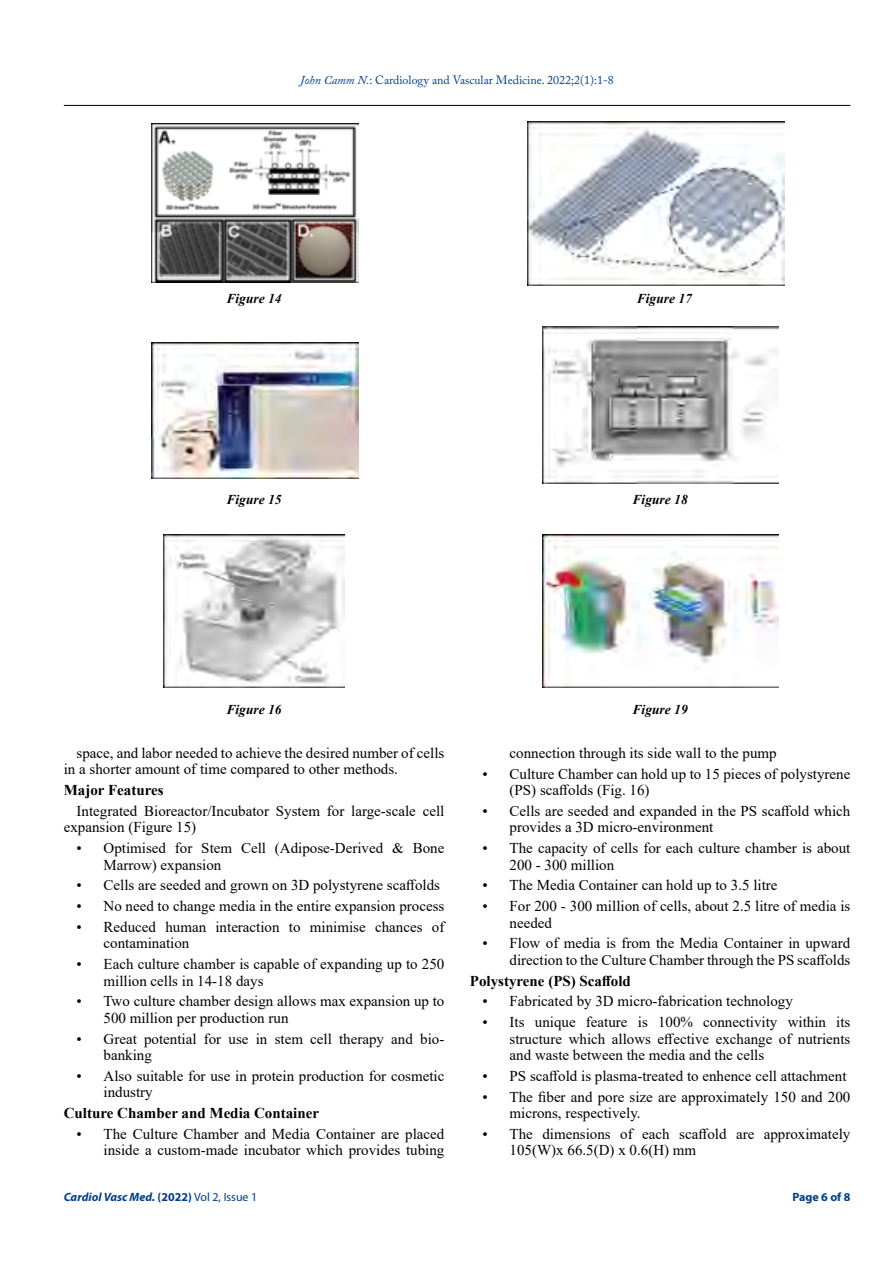
<style>
.page{position:relative;width:893px;height:1263px;background:#fff}
.page>*{position:absolute;margin:0;border:0;box-sizing:border-box;transform-origin:0 0}
.t1{font:15px/16.5px "Times New Roman";color:#000}
.t2{font:700 15px "Times New Roman";color:#000}
.t3{font:italic 700 13.5px "Times New Roman";color:#000}
.t4{font:12px "Adobe Caslon Pro";color:#003e88}
.t5{font:italic 700 12px "Myriad Pro";color:#003e88}
.t6{font:700 12px "Myriad Pro";color:#003e88}
.s1{font-style:italic}
.s2{font-style:normal}
.s3{font-weight:400;font-style:normal}
</style>
<div class="page">
<hr style="left:64px;top:105px;width:786px;height:1px;background:#000">
<img style="left:152px;top:123px;width:206px;height:160px">
<img style="left:152px;top:343px;width:206px;height:135px">
<img style="left:163px;top:534px;width:182px;height:154px">
<img style="left:542px;top:326px;width:236px;height:157px">
<img style="left:542px;top:534px;width:236px;height:154px">
<img style="left:527px;top:122px;width:258px;height:163px">
<p class="t4" style="left:300px;top:73px;width:315px"><span class="s1">John Camm N.</span>: Cardiology and Vascular Medicine. 2022;2(1):1-8</p>
<p class="t3" style="left:226px;top:289px;width:57px">Figure 14</p>
<p class="t3" style="left:637px;top:289px;width:57px">Figure 17</p>
<p class="t3" style="left:226px;top:490px;width:57px">Figure 15</p>
<p class="t3" style="left:633px;top:490px;width:57px">Figure 18</p>
<p class="t3" style="left:226px;top:700px;width:57px">Figure 16</p>
<p class="t3" style="left:633px;top:700px;width:57px">Figure 19</p>
<p class="t1" style="left:64px;top:744px;width:382px;text-indent:13px">space, and labor needed to achieve the desired number of cells in a shorter amount of time compared to other methods.</p>
<p class="t2" style="left:64px;top:779px;width:101px">Major Features</p>
<p class="t1" style="left:64px;top:802px;width:382px;text-indent:13px">Integrated Bioreactor/Incubator System for large-scale cell expansion (Figure 15)</p>
<p class="t1" style="left:104px;top:839px;width:342px;text-indent:-27px">• Optimised for Stem Cell (Adipose-Derived &amp; Bone<br>Marrow) expansion</p>
<p class="t1" style="left:77px;top:876px;width:365px">• Cells are seeded and grown on 3D polystyrene scaffolds</p>
<p class="t1" style="left:77px;top:897px;width:369px">• No need to change media in the entire expansion process</p>
<p class="t1" style="left:104px;top:918px;width:342px;text-indent:-27px">• Reduced human interaction to minimise chances of contamination</p>
<p class="t1" style="left:104px;top:955px;width:342px;text-indent:-27px">• Each culture chamber is capable of expanding up to 250 million cells in 14-18 days</p>
<p class="t1" style="left:104px;top:992px;width:342px;text-indent:-27px">• Two culture chamber design allows max expansion up to<br>500 million per production run</p>
<p class="t1" style="left:104px;top:1030px;width:342px;text-indent:-27px">• Great potential for use in stem cell therapy and bio&shy;banking</p>
<p class="t1" style="left:104px;top:1067px;width:342px;text-indent:-27px">• Also suitable for use in protein production for cosmetic industry</p>
<p class="t2" style="left:64px;top:1102px;width:257px">Culture Chamber and Media Container</p>
<p class="t1" style="left:77px;top:1125px;width:369px;text-align:right">• The Culture Chamber and Media Container are placed inside a custom-made incubator which provides tubing</p>
<p class="t5" style="left:64px;top:1189px;width:195px">Cardiol Vasc Med. <span class="s2">(2022)</span> <span class="s3">Vol 2, Issue 1</span></p>
<p class="t1" style="left:510px;top:744px;width:269px">connection through its side wall to the pump</p>
<p class="t1" style="left:510px;top:765px;width:342px;text-indent:-27px">• Culture Chamber can hold up to 15 pieces of polystyrene (PS) scaffolds (Fig. 16)</p>
<p class="t1" style="left:510px;top:802px;width:342px;text-indent:-27px">• Cells are seeded and expanded in the PS scaffold which provides a 3D micro-environment</p>
<p class="t1" style="left:510px;top:839px;width:342px;text-indent:-27px">• The capacity of cells for each culture chamber is about<br>200 - 300 million</p>
<p class="t1" style="left:483px;top:876px;width:296px">• The Media Container can hold up to 3.5 litre</p>
<p class="t1" style="left:510px;top:897px;width:342px;text-indent:-27px">• For 200 - 300 million of cells, about 2.5 litre of media is needed</p>
<p class="t1" style="left:483px;top:934px;width:369px;text-align:right">• Flow of media is from the Media Container in upward direction to the Culture Chamber through the PS scaffolds</p>
<p class="t2" style="left:470px;top:970px;width:163px">Polystyrene (PS) Scaffold</p>
<p class="t1" style="left:483px;top:992px;width:312px">• Fabricated by 3D micro-fabrication technology</p>
<p class="t1" style="left:510px;top:1013px;width:342px;text-align:justify;text-indent:-27px">• Its unique feature is 100% connectivity within its structure which allows effective exchange of nutrients and waste between the media and the cells</p>
<p class="t1" style="left:483px;top:1067px;width:365px">• PS scaffold is plasma-treated to enhence cell attachment</p>
<p class="t1" style="left:510px;top:1088px;width:342px;text-indent:-27px">• The fiber and pore size are approximately 150 and 200 microns, respectively.</p>
<p class="t1" style="left:510px;top:1125px;width:342px;text-indent:-27px">• The dimensions of each scaffold are approximately<br>105(W)x 66.5(D) x 0.6(H) mm</p>
<p class="t6" style="left:792px;top:1189px;width:60px">Page 6 of 8</p>
</div>
